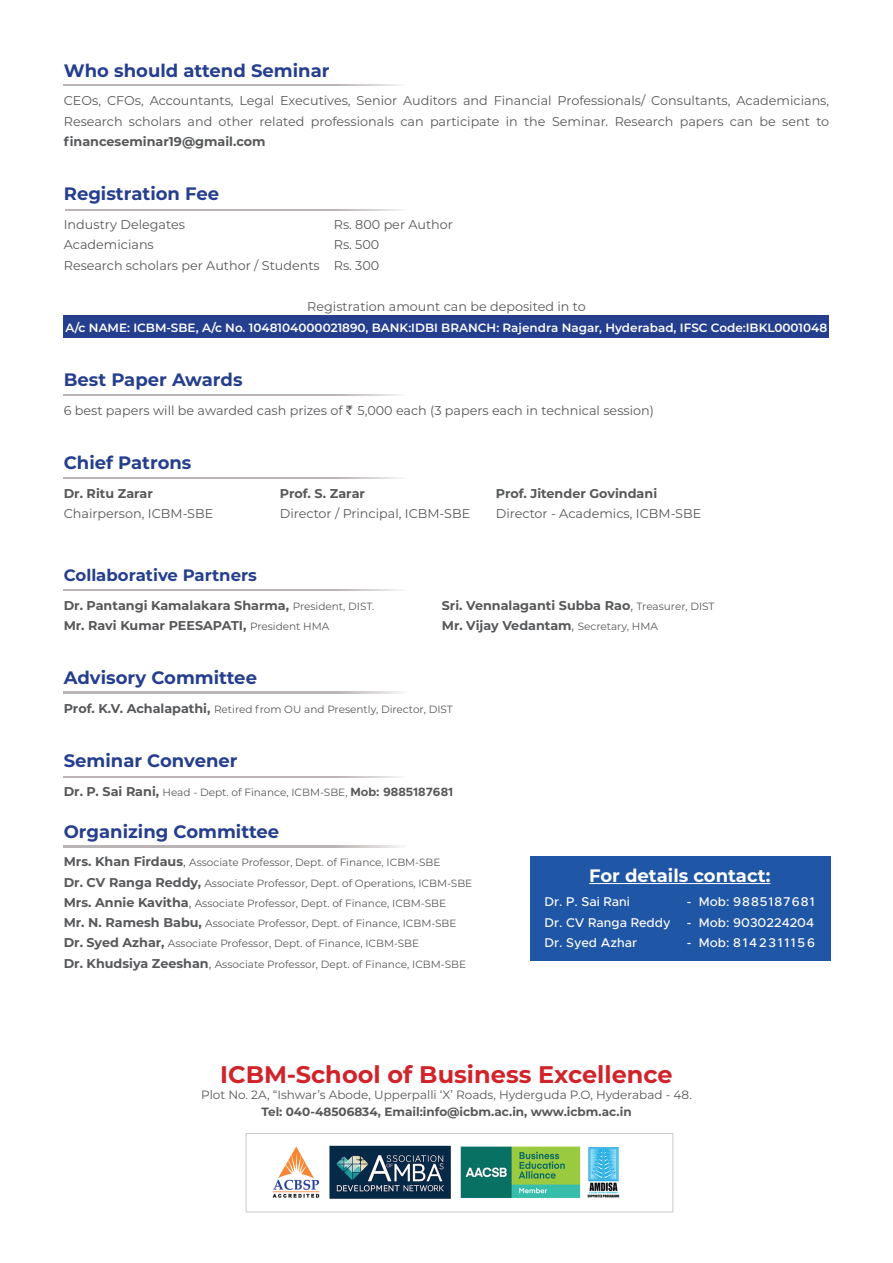
<style>
.page{position:relative;width:893px;height:1263px;background:#fff}
.page>*{position:absolute;margin:0;border:0;box-sizing:border-box;transform-origin:0 0}
.t1{font:700 24px "Montserrat";color:#d1232a}
.t2{font:700 18px "Montserrat";color:#253f8e}
.t3{font:700 18px "Montserrat";color:#fff}
.t4{font:700 16.5px "Montserrat";color:#253f8e}
.t5{font:12.75px/20.2px "Montserrat";color:#57585a}
.t6{font:700 12.75px "Montserrat";color:#57585a}
.t7{font:500 12.75px "Metropolis";color:#fff}
.t8{font:500 12.75px "Metropolis";letter-spacing:.08em;color:#fff}
.t9{font:500 12.75px "Metropolis";letter-spacing:.14em;color:#fff}
.t10{font:600 12px "Montserrat";color:#fff}
.t11{font:12px "Montserrat";color:#57585a}
.t12{font:700 12px "Montserrat";color:#57585a}
.t13{font:10.5px/20.2px "Montserrat";color:#57585a}
.s1{font-weight:400;font-size:10.5px}
.s2{font-weight:400}
.s3{font-weight:700;font-size:12.75px}
.s4{font-family:"Metropolis";font-weight:700;font-size:12px}
.s5{font-size:12.75px}
</style>
<div class="page">
<svg style="left:64px;top:85px;width:337px;height:1px"></svg>
<svg style="left:65px;top:209px;width:337px;height:1px"></svg>
<svg style="left:64px;top:394px;width:337px;height:2px"></svg>
<svg style="left:64px;top:477px;width:337px;height:1px"></svg>
<svg style="left:64px;top:590px;width:337px;height:1px"></svg>
<svg style="left:64px;top:692px;width:337px;height:1px"></svg>
<svg style="left:64px;top:776px;width:337px;height:1px"></svg>
<div style="left:64px;top:315px;width:765px;height:22px;background:#253f8e"></div>
<div style="left:530px;top:856px;width:301px;height:105px;background:#2056a6"></div>
<hr style="left:589px;top:883px;width:181px;height:1px;background:#fff">
<img style="left:272px;top:1145px;width:348px;height:54px">
<div style="left:246px;top:1133px;width:427px;height:79px;border:1px solid #cdc9c8"></div>
<svg style="left:63px;top:846px;width:337px;height:1px"></svg>
<h2 class="t2" style="left:64px;top:57px;width:267px">Who should attend Seminar</h2>
<p class="t5" style="left:64px;top:90px;width:767px">CEOs, CFOs, Accountants, Legal Executives, Senior Auditors and Financial Professionals/ Consultants, Academicians,<br>Research scholars and other related professionals can participate in the Seminar. Research papers can be sent to</p>
<p class="t6" style="left:64px;top:132px;width:203px">financeseminar19@gmail.com</p>
<h2 class="t2" style="left:64px;top:181px;width:157px">Registration Fee</h2>
<p class="t5" style="left:64px;top:214px;width:123px">Industry Delegates</p>
<p class="t5" style="left:334px;top:214px;width:121px">Rs. 800 per Author</p>
<p class="t5" style="left:64px;top:234px;width:92px">Academicians</p>
<p class="t5" style="left:64px;top:234px;width:317px;text-align:right">Rs. 500<br>Research scholars per Author / Students Rs. 300</p>
<p class="t5" style="left:307px;top:296px;width:280px">Registration amount can be deposited in to</p>
<p class="t10" style="left:66px;top:319px;width:763px">A/c NAME: ICBM-SBE, A/c No. 1048104000021890, BANK:IDBI BRANCH: Rajendra Nagar, Hyderabad, IFSC Code:IBKL0001048</p>
<h2 class="t2" style="left:64px;top:367px;width:180px">Best Paper Awards</h2>
<p class="t5" style="left:64px;top:400px;width:592px">6 best papers will be awarded cash prizes of 5,000 each (3 papers each in technical session)</p>
<h2 class="t2" style="left:64px;top:450px;width:129px">Chief Patrons</h2>
<p class="t6" style="left:64px;top:484px;width:91px">Dr. Ritu Zarar</p>
<p class="t6" style="left:280px;top:484px;width:87px">Prof. S. Zarar</p>
<p class="t6" style="left:496px;top:484px;width:163px">Prof. Jitender Govindani</p>
<p class="t5" style="left:64px;top:503px;width:151px">Chairperson, ICBM-SBE</p>
<p class="t5" style="left:280px;top:503px;width:192px">Director / Principal, ICBM-SBE</p>
<p class="t5" style="left:496px;top:503px;width:207px">Director - Academics, ICBM-SBE</p>
<p class="t4" style="left:64px;top:563px;width:195px">Collaborative Partners</p>
<p class="t6" style="left:64px;top:596px;width:312px">Dr. Pantangi Kamalakara Sharma, <span class="s1">President, DIST.</span></p>
<p class="t6" style="left:442px;top:596px;width:274px">Sri. Vennalaganti Subba Rao<span class="s2">,</span> <span class="s1">Treasurer, DIST</span></p>
<p class="t6" style="left:64px;top:616px;width:267px">Mr. Ravi Kumar PEESAPATI, <span class="s1">President HMA</span></p>
<p class="t6" style="left:442px;top:616px;width:218px">Mr. Vijay Vedantam<span class="s2">,</span> <span class="s1">Secretary, HMA</span></p>
<h2 class="t2" style="left:64px;top:665px;width:195px">Advisory Committee</h2>
<p class="t13" style="left:64px;top:699px;width:391px"><span class="s3">Prof. K.V. Achalapathi,</span> Retired from OU and Presently, Director, DIST</p>
<h2 class="t2" style="left:64px;top:748px;width:175px">Seminar Convener</h2>
<p class="t13" style="left:64px;top:782px;width:391px"><span class="s3">Dr. P. Sai Rani,</span> Head - Dept. of Finance, ICBM-SBE, <span class="s4">Mob: 9885187681</span></p>
<h2 class="t2" style="left:64px;top:818px;width:217px">Organizing Committee</h2>
<p class="t13" style="left:64px;top:852px;width:410px"><span class="s3">Mrs. Khan Firdaus</span><span class="s5">,</span> Associate Professor, Dept. of Finance, ICBM-SBE<br><span class="s3">Dr. CV Ranga Reddy,</span> Associate Professor, Dept. of Operations, ICBM-SBE <span class="s3">Mrs. Annie Kavitha</span><span class="s5">,</span> Associate Professor, Dept. of Finance, ICBM-SBE<br><span class="s3">Mr. N. Ramesh Babu,</span> Associate Professor, Dept. of Finance, ICBM-SBE <span class="s3">Dr. Syed Azhar,</span> Associate Professor, Dept. of Finance, ICBM-SBE<br><span class="s3">Dr. Khudsiya Zeeshan</span><span class="s5">,</span> Associate Professor, Dept. of Finance, ICBM-SBE</p>
<h2 class="t3" style="left:589px;top:862px;width:183px">For details contact:</h2>
<p class="t7" style="left:544px;top:894px;width:87px">Dr. P. Sai Rani</p>
<p class="t8" style="left:687px;top:894px;width:129px">- Mob: 9885187681</p>
<p class="t7" style="left:544px;top:914px;width:128px">Dr. CV Ranga Reddy</p>
<p class="t7" style="left:687px;top:914px;width:129px">- Mob: 9030224204</p>
<p class="t7" style="left:544px;top:934px;width:94px">Dr. Syed Azhar</p>
<p class="t9" style="left:687px;top:934px;width:130px">- Mob: 8142311156</p>
<h1 class="t1" style="left:220px;top:1057px;width:454px">ICBM-School of Business Excellence</h1>
<p class="t11" style="left:201px;top:1087px;width:492px">Plot No. 2A, “Ishwar’s Abode, Upperpalli ‘X’ Roads, Hyderguda P.O, Hyderabad - 48.</p>
<p class="t12" style="left:261px;top:1103px;width:372px">Tel: 040-48506834, Email:info@icbm.ac.in, www.icbm.ac.in</p>
</div>
